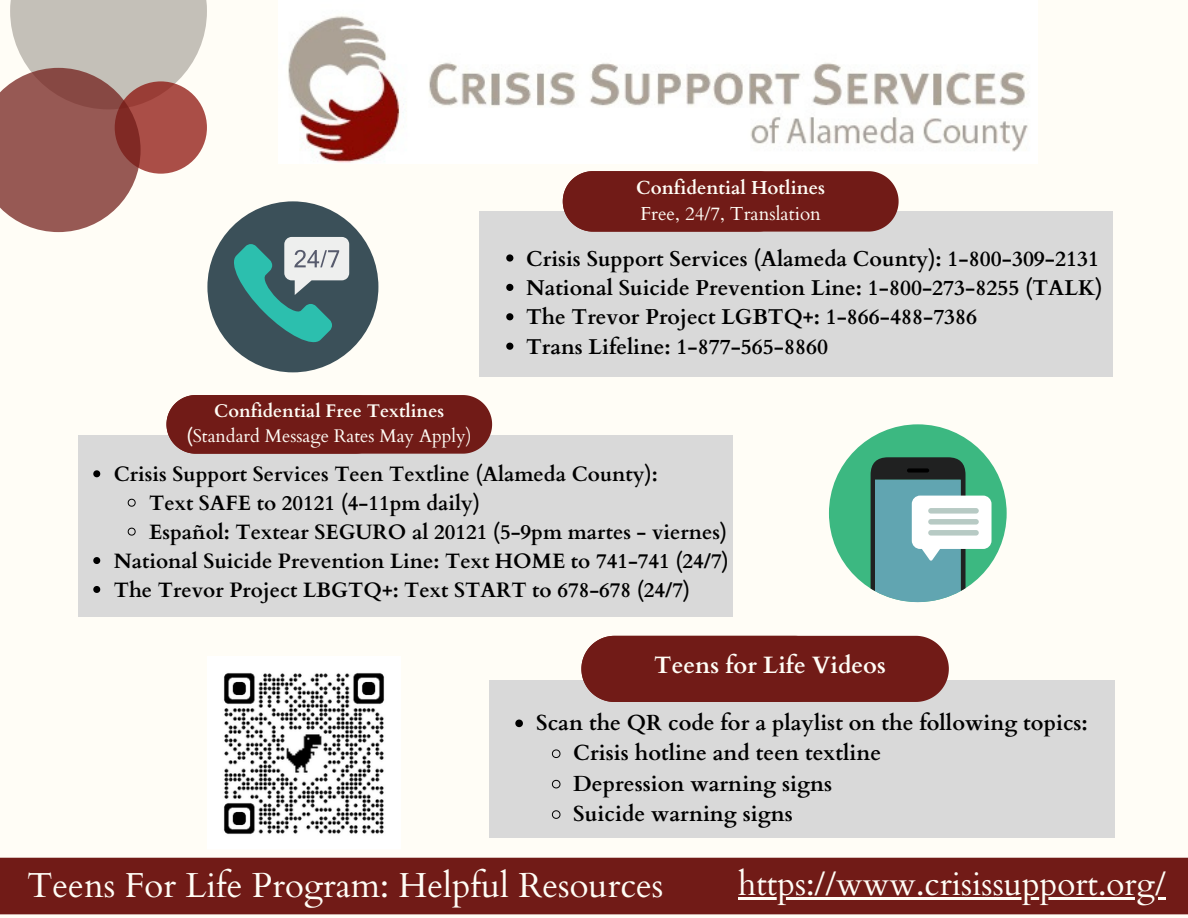
<style>
.page{position:relative;width:1188px;height:918px;background:#fffdf6}
.page>*{position:absolute;margin:0;border:0;box-sizing:border-box;transform-origin:0 0}
.t1{font:34.8px "Cardo";color:#fffdf6}
.t2{font:33.3px "Cardo";color:#fffdf6}
.t3{font:700 23.7px "Cardo";color:#fffdf6}
.t4{font:700 21.75px "Cardo";color:#000}
.t5{font:700 21.45px "Cardo";color:#000}
.t6{font:700 20.85px "Cardo";color:#000}
.t7{font:18.9px "Cardo";color:#fffdf6}
.t8{font:700 18.9px "Cardo";color:#fffdf6}
.t9{font:18.3px "Cardo";color:#fffdf6}
.t10{font:700 18.3px "Cardo";color:#fffdf6}
.s1{font-weight:700}
</style>
<div class="page">
<svg style="left:0;top:0;width:207px;height:232px"></svg>
<img style="left:288px;top:16px;width:740px;height:147px">
<div style="left:479px;top:212px;width:633px;height:165px;background:#d9d9d9"></div>
<div style="left:563px;top:171px;width:336px;height:61px;background:#711b17"></div>
<div style="left:78px;top:435px;width:655px;height:181px;background:#d9d9d9"></div>
<div style="left:166px;top:395px;width:326px;height:59px;background:#711b17"></div>
<svg style="left:93px;top:470px;width:7px;height:7px"></svg>
<svg style="left:127px;top:498px;width:9px;height:9px"></svg>
<svg style="left:127px;top:527px;width:9px;height:9px"></svg>
<svg style="left:93px;top:557px;width:7px;height:7px"></svg>
<svg style="left:93px;top:586px;width:7px;height:7px"></svg>
<div style="left:490px;top:680px;width:625px;height:158px;background:#d9d9d9"></div>
<div style="left:581px;top:636px;width:368px;height:66px;background:#711b17"></div>
<img style="left:223px;top:673px;width:162px;height:161px">
<div style="left:829px;top:424px;width:178px;height:178px;background:#3cb881;border-radius:50%"></div>
<div style="left:912px;top:496px;width:80px;height:53px;background:#fff;border-radius:8px"></div>
<svg style="left:871px;top:457px;width:108px;height:145px"></svg>
<div style="left:207px;top:201px;width:171px;height:171px;background:#3b5059;border-radius:50%"></div>
<svg style="left:232px;top:237px;width:117px;height:111px"></svg>
<div style="left:0;top:857px;width:1188px;height:58px;background:#711b17"></div>
<svg style="left:506px;top:254px;width:7px;height:8px"></svg>
<svg style="left:506px;top:284px;width:7px;height:7px"></svg>
<svg style="left:506px;top:313px;width:7px;height:7px"></svg>
<svg style="left:506px;top:343px;width:7px;height:7px"></svg>
<svg style="left:515px;top:720px;width:8px;height:7px"></svg>
<svg style="left:551px;top:749px;width:10px;height:9px"></svg>
<svg style="left:551px;top:779px;width:10px;height:10px"></svg>
<svg style="left:551px;top:810px;width:10px;height:9px"></svg>
<hr style="left:738px;top:897px;width:428px;height:2px;background:#fffdf6">
<p class="t8" style="left:636px;top:175px;width:191px">Confidential Hotlines</p>
<p class="t7" style="left:640px;top:201px;width:182px">Free, 24/7, Translation</p>
<p class="t10" style="left:214px;top:399px;width:231px">Confidential Free Textlines</p>
<p class="t9" style="left:187px;top:423px;width:287px"><span class="s1">(</span>Standard Message Rates May Apply)</p>
<p class="t5" style="left:526px;top:244px;width:575px">Crisis Support Services (Alameda County): 1-800-309-2131</p>
<p class="t5" style="left:526px;top:274px;width:578px">National Suicide Prevention Line: 1-800-273-8255 (TALK)</p>
<p class="t5" style="left:526px;top:303px;width:453px">The Trevor Project LGBTQ+: 1-866-488-7386</p>
<p class="t5" style="left:526px;top:333px;width:303px">Trans Lifeline: 1-877-565-8860</p>
<p class="t6" style="left:114px;top:461px;width:546px">Crisis Support Services Teen Textline (Alameda County):</p>
<p class="t6" style="left:149px;top:490px;width:332px">Text SAFE to 20121 (4-11pm daily)</p>
<p class="t6" style="left:149px;top:518px;width:580px">Español: Textear SEGURO al 20121 (5-9pm martes - viernes)</p>
<p class="t6" style="left:114px;top:547px;width:617px">National Suicide Prevention Line: Text HOME to 741-741 (24/7)</p>
<p class="t6" style="left:114px;top:576px;width:578px">The Trevor Project LBGTQ+: Text START to 678-678 (24/7)</p>
<p class="t3" style="left:654px;top:649px;width:233px">Teens for Life Videos</p>
<p class="t4" style="left:536px;top:708px;width:553px">Scan the QR code for a playlist on the following topics:</p>
<p class="t4" style="left:573px;top:739px;width:309px">Crisis hotline and teen textline</p>
<p class="t4" style="left:573px;top:769px;width:260px">Depression warning signs</p>
<p class="t4" style="left:573px;top:800px;width:221px">Suicide warning signs</p>
<p class="t2" style="left:738px;top:862px;width:429px">https://www.crisissupport.org/</p>
<p class="t1" style="left:27px;top:862px;width:638px">Teens For Life Program: Helpful Resources</p>
</div>
